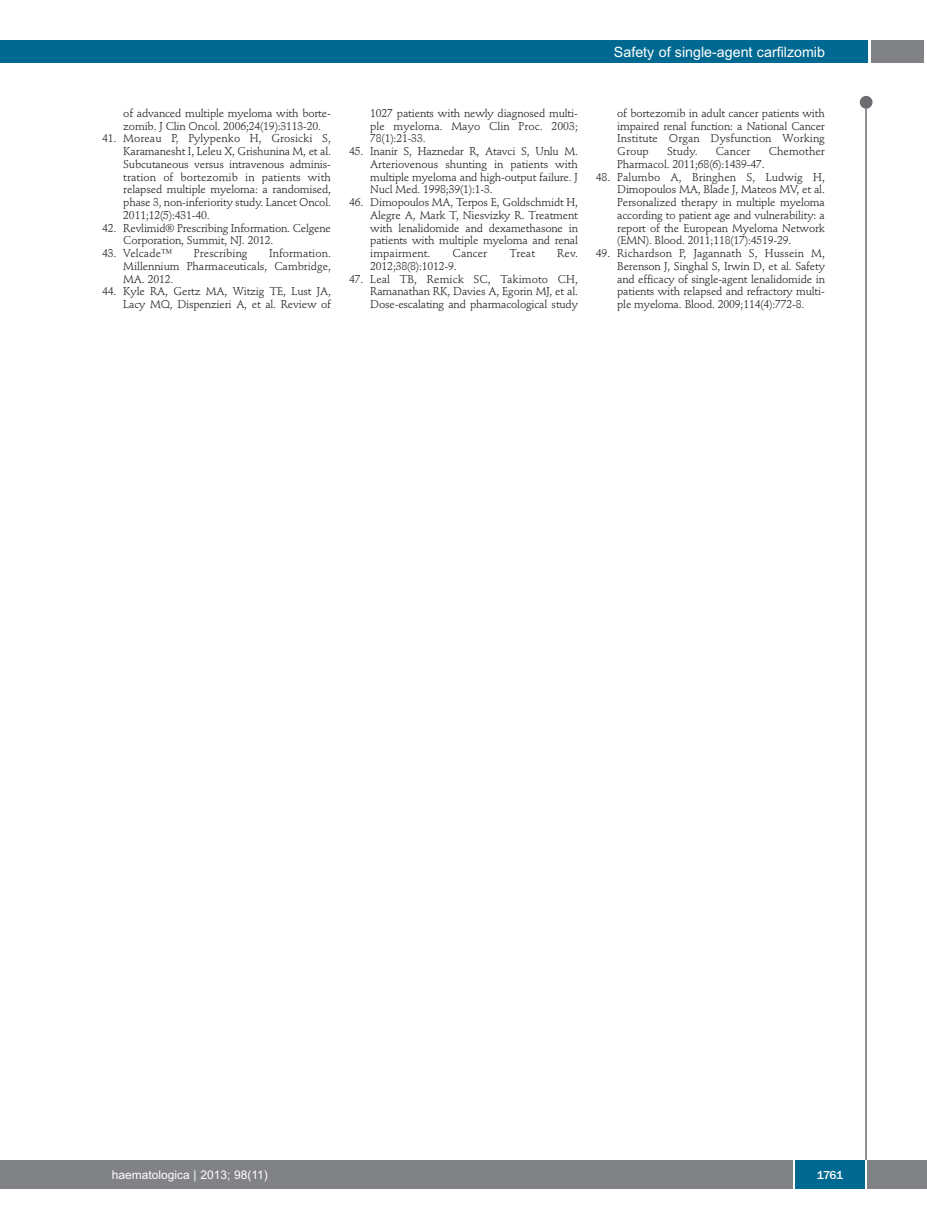
<style>
.page{position:relative;width:927px;height:1225px;background:#fff}
.page>*{position:absolute;margin:0;border:0;box-sizing:border-box;transform-origin:0 0}
.t1{font:14.25px "Arial";color:#fff}
.t2{font:12px "Arial";color:#fff}
.t3{font:500 12px "Franklin Gothic";color:#fff}
.t4{font:11.25px/12.8px "Stempel Schneidler";letter-spacing:-.015em;color:#231f20;text-align:justify}
.t5{font:11.25px "Stempel Schneidler";letter-spacing:.005em;color:#231f20}
</style>
<div class="page">
<div style="left:860px;top:96px;width:12px;height:13px;background:#6c6d70;border-radius:50%"></div>
<hr style="left:865px;top:98px;width:2px;height:1062px;background:#6c6d70">
<div style="left:871px;top:40px;width:52px;height:22px;background:#808285"></div>
<div style="left:18px;top:40px;width:849px;height:22px;background:#006991"></div>
<div style="left:17px;top:1160px;width:910px;height:28px;background:#808285"></div>
<div style="left:795px;top:1160px;width:70px;height:28px;background:#006991"></div>
<hr style="left:793px;top:1160px;width:2px;height:28px;background:#fff">
<hr style="left:865px;top:1160px;width:2px;height:28px;background:#fff">
<div style="left:0;top:40px;width:19px;height:22px;background:#006991"></div>
<div style="left:0;top:1160px;width:18px;height:28px;background:#808285"></div>
<p class="t1" style="left:614px;top:44px;width:213px">Safety of single-agent carfilzomib</p>
<p class="t4" style="left:123px;top:108px;width:209px">of advanced multiple myeloma with borte&shy;zomib. J Clin Oncol. 2006;24(19):3113-20.</p>
<p class="t4" style="left:123px;top:133px;width:209px;text-indent:-21px">41. Moreau P, Pylypenko H, Grosicki S, Karamanesht I, Leleu X, Grishunina M, et al.<br>Subcutaneous versus intravenous adminis&shy;tration of bortezomib in patients with relapsed multiple myeloma: a randomised, phase 3, non-inferiority study. Lancet Oncol.<br>2011;12(5):431-40.</p>
<p class="t4" style="left:123px;top:222px;width:209px;text-indent:-21px">42. Revlimid® Prescribing Information. Celgene<br>Corporation, Summit, NJ. 2012.</p>
<p class="t5" style="left:102px;top:249px;width:72px">43. Velcade™</p>
<p class="t5" style="left:194px;top:249px;width:55px">Prescribing</p>
<p class="t4" style="left:123px;top:248px;width:209px;text-indent:146px">Information.<br>Millennium Pharmaceuticals, Cambridge, MA. 2012.</p>
<p class="t4" style="left:102px;top:286px;width:230px;text-align:right">44. Kyle RA, Gertz MA, Witzig TE, Lust JA,<br>Lacy MQ, Dispenzieri A, et al. Review of</p>
<p class="t4" style="left:370px;top:108px;width:209px">1027 patients with newly diagnosed multi&shy;ple myeloma. Mayo Clin Proc. 2003; 78(1):21-33.</p>
<p class="t4" style="left:370px;top:146px;width:209px;text-indent:-21px">45. Inanir S, Haznedar R, Atavci S, Unlu M.<br>Arteriovenous shunting in patients with multiple myeloma and high-output failure. J Nucl Med. 1998;39(1):1-3.</p>
<p class="t4" style="left:370px;top:197px;width:209px;text-indent:-21px">46. Dimopoulos MA, Terpos E, Goldschmidt H, Alegre A, Mark T, Niesvizky R. Treatment with lenalidomide and dexamethasone in patients with multiple myeloma and renal impairment.</p>
<p class="t4" style="left:453px;top:248px;width:36px">Cancer</p>
<p class="t4" style="left:509px;top:248px;width:27px">Treat</p>
<p class="t4" style="left:557px;top:248px;width:22px">Rev.</p>
<p class="t4" style="left:370px;top:261px;width:88px">2012;38(8):1012-9.</p>
<p class="t4" style="left:370px;top:273px;width:209px;text-indent:-21px">47. Leal TB, Remick SC, Takimoto CH, Ramanathan RK, Davies A, Egorin MJ, et al.<br>Dose-escalating and pharmacological study</p>
<p class="t4" style="left:617px;top:108px;width:209px">of bortezomib in adult cancer patients with impaired renal function: a National Cancer Institute Organ Dysfunction Working Group</p>
<p class="t4" style="left:667px;top:146px;width:32px">Study.</p>
<p class="t4" style="left:716px;top:146px;width:36px">Cancer</p>
<p class="t5" style="left:769px;top:147px;width:58px">Chemother</p>
<p class="t4" style="left:617px;top:159px;width:149px">Pharmacol. 2011;68(6):1439-47.</p>
<p class="t4" style="left:617px;top:171px;width:209px;text-indent:-21px">48. Palumbo A, Bringhen S, Ludwig H, Dimopoulos MA, Blade J, Mateos MV, et al.<br>Personalized therapy in multiple myeloma according to patient age and vulnerability: a report of the European Myeloma Network (EMN). Blood. 2011;118(17):4519-29.</p>
<p class="t4" style="left:617px;top:248px;width:209px;text-indent:-21px">49. Richardson P, Jagannath S, Hussein M, Berenson J, Singhal S, Irwin D, et al. Safety and efficacy of single-agent lenalidomide in patients with relapsed and refractory multi&shy;ple myeloma. Blood. 2009;114(4):772-8.</p>
<p class="t2" style="left:112px;top:1167px;width:158px">haematologica | 2013; 98(11)</p>
<p class="t3" style="left:817px;top:1167px;width:28px">1761</p>
</div>
